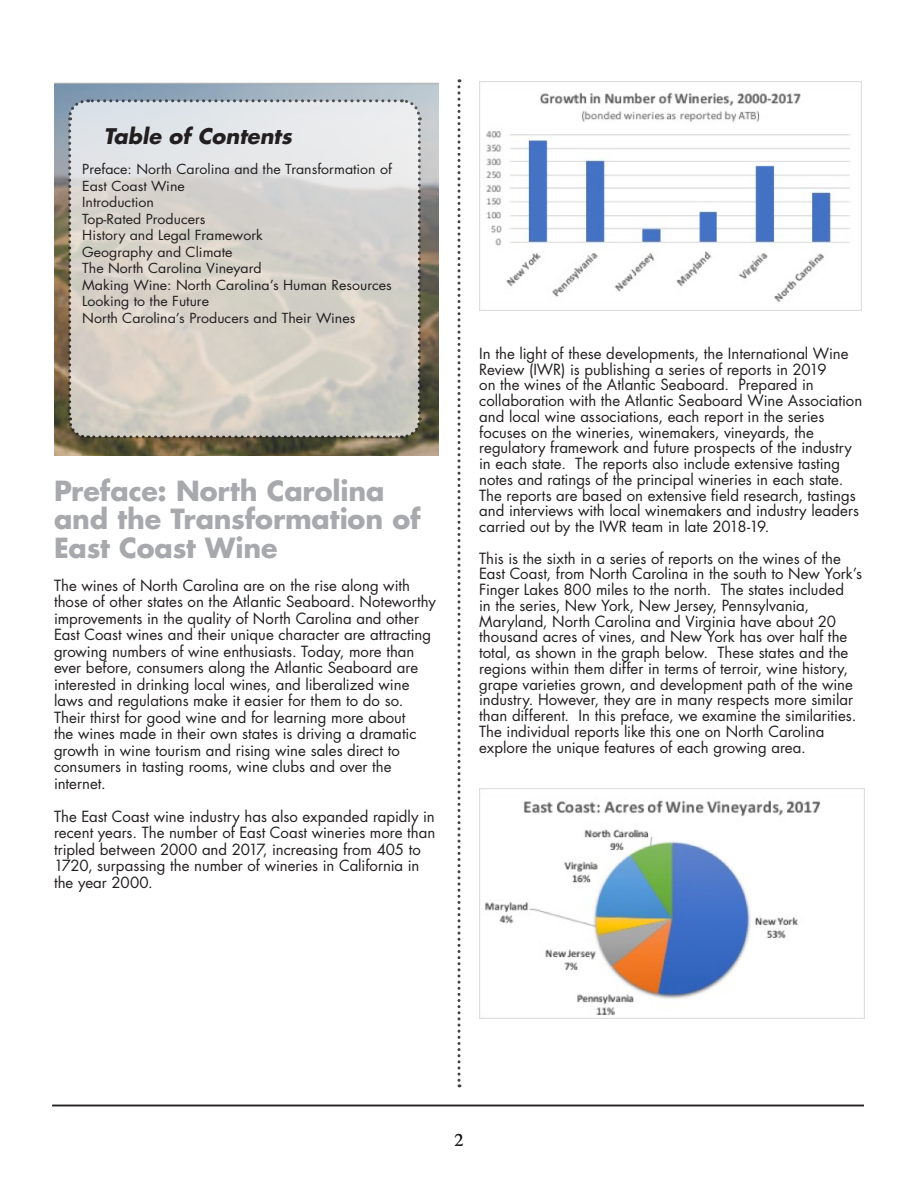
<style>
.page{position:relative;width:918px;height:1188px;background:#fff}
.page>*{position:absolute;margin:0;border:0;box-sizing:border-box;transform-origin:0 0}
.t1{font:700 27px/28.5px "Futura Std";letter-spacing:-.005em;color:#a8a9ad}
.t2{font:italic 700 21px "Futura Std";color:#231f20}
.t3{font:18px "Times LT Std";color:#231f20}
.t4{font:15px/15.8px "Futura Std";color:#231f20}
.t5{font:13.5px/16.5px "Futura Std";color:#231f20;scale:1.05 1}
</style>
<div class="page">
<img style="left:54px;top:82px;width:385px;height:374px">
<svg style="left:67px;top:98px;width:355px;height:342px;background:#d4d1cb"></svg>
<hr style="left:52px;top:1105px;width:812px;height:1px;background:#231f20">
<svg style="left:458px;top:79px;width:2px;height:1008px"></svg>
<img style="left:480px;top:81px;width:382px;height:230px">
<img style="left:480px;top:788px;width:384px;height:230px">
<h2 class="t2" style="left:104px;top:123px;width:190px">Table of Contents</h2>
<p class="t5" style="left:82px;top:161px;width:297px">Preface: North Carolina and the Transformation of<br>East Coast Wine<br>Introduction<br>Top-Rated Producers<br>History and Legal Framework<br>Geography and Climate<br>The North Carolina Vineyard<br>Making Wine: North Carolina’s Human Resources<br>Looking to the Future<br>North Carolina’s Producers and Their Wines</p>
<h1 class="t1" style="left:54px;top:476px;width:368px">Preface: North Carolina and the Transformation of<br>East Coast Wine</h1>
<p class="t4" style="left:54px;top:577px;width:383px;line-height:16.5px">The wines of North Carolina are on the rise along with those of other states on the Atlantic Seaboard. Noteworthy improvements in the quality of North Carolina and other East Coast wines and their unique character are attracting growing numbers of wine enthusiasts. Today, more than ever before, consumers along the Atlantic Seaboard are interested in drinking local wines, and liberalized wine laws and regulations make it easier for them to do so.<br>Their thirst for good wine and for learning more about<br>the wines made in their own states is driving a dramatic growth in wine tourism and rising wine sales direct to consumers in tasting rooms, wine clubs and over the internet.</p>
<p class="t4" style="left:54px;top:808px;width:383px;line-height:16.5px">The East Coast wine industry has also expanded rapidly in recent years. The number of East Coast wineries more than tripled between 2000 and 2017, increasing from 405 to 1720, surpassing the number of wineries in California in the year 2000.</p>
<p class="t4" style="left:479px;top:346px;width:385px">In the light of these developments, the International Wine Review (IWR) is publishing a series of reports in 2019<br>on the wines of the Atlantic Seaboard. Prepared in collaboration with the Atlantic Seaboard Wine Association and local wine associations, each report in the series focuses on the wineries, winemakers, vineyards, the regulatory framework and future prospects of the industry in each state. The reports also include extensive tasting notes and ratings of the principal wineries in each state.<br>The reports are based on extensive field research, tastings and interviews with local winemakers and industry leaders carried out by the IWR team in late 2018-19.</p>
<p class="t4" style="left:479px;top:550px;width:384px">This is the sixth in a series of reports on the wines of the East Coast, from North Carolina in the south to New York’s Finger Lakes 800 miles to the north. The states included<br>in the series, New York, New Jersey, Pennsylvania, Maryland, North Carolina and Virginia have about 20 thousand acres of vines, and New York has over half the total, as shown in the graph below. These states and the regions within them differ in terms of terroir, wine history, grape varieties grown, and development path of the wine industry. However, they are in many respects more similar than different. In this preface, we examine the similarities.<br>The individual reports like this one on North Carolina explore the unique features of each growing area.</p>
<p class="t3" style="left:454px;top:1130px;width:10px">2</p>
</div>
